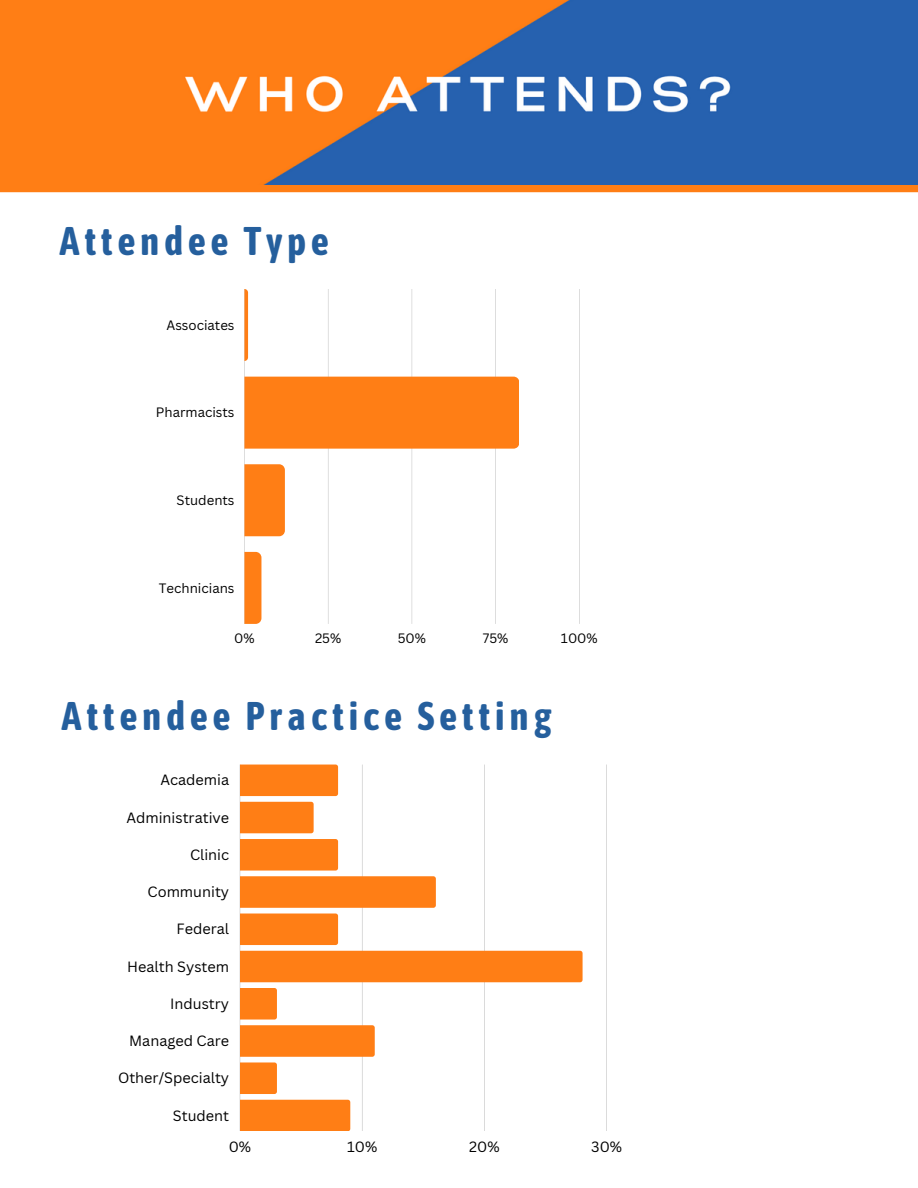
<style>
.page{position:relative;width:918px;height:1188px;background:#fff}
.page>*{position:absolute;margin:0;border:0;box-sizing:border-box;transform-origin:0 0}
.t1{font:700 39.9px "Asap Condensed";letter-spacing:.115em;color:#255f9d}
.t2{font:14.55px "Canva Sans";color:#000}
.t3{font:13.2px "Canva Sans";color:#000}
</style>
<div class="page">
<div style="left:0;top:178px;width:918px;height:14px;background:#ff7e15"></div>
<img style="left:0;top:0;width:918px;height:185px">
<svg style="left:244px;top:289px;width:336px;height:335px"></svg>
<svg style="left:244px;top:289px;width:4px;height:72px"></svg>
<svg style="left:514px;top:377px;width:5px;height:72px"></svg>
<div style="left:244px;top:464px;width:41px;height:72px;background:#ff7e15"></div>
<svg style="left:244px;top:552px;width:17px;height:72px"></svg>
<svg style="left:240px;top:765px;width:367px;height:366px"></svg>
<div style="left:240px;top:765px;width:98px;height:31px;background:#ff7e15"></div>
<svg style="left:311px;top:802px;width:3px;height:31px"></svg>
<svg style="left:240px;top:839px;width:196px;height:69px"></svg>
<div style="left:240px;top:914px;width:98px;height:31px;background:#ff7e15"></div>
<div style="left:240px;top:951px;width:343px;height:31px;background:#ff7e15"></div>
<svg style="left:240px;top:988px;width:135px;height:106px"></svg>
<div style="left:240px;top:1100px;width:110px;height:31px;background:#ff7e15"></div>
<p class="t1" style="left:60px;top:217px;width:271px">Attendee Type</p>
<p class="t3" style="left:166px;top:316px;width:70px">Associates</p>
<p class="t3" style="left:156px;top:403px;width:80px">Pharmacists</p>
<p class="t3" style="left:177px;top:491px;width:59px">Students</p>
<p class="t3" style="left:159px;top:578px;width:77px">Technicians</p>
<p class="t3" style="left:234px;top:629px;width:22px">0%</p>
<p class="t3" style="left:315px;top:629px;width:28px">25%</p>
<p class="t3" style="left:398px;top:629px;width:30px">50%</p>
<p class="t3" style="left:483px;top:629px;width:27px">75%</p>
<p class="t3" style="left:561px;top:629px;width:38px">100%</p>
<p class="t1" style="left:62px;top:693px;width:492px">Attendee Practice Setting</p>
<p class="t2" style="left:160px;top:770px;width:70px">Academia</p>
<p class="t2" style="left:126px;top:807px;width:104px">Administrative</p>
<p class="t2" style="left:190px;top:844px;width:41px">Clinic</p>
<p class="t2" style="left:148px;top:882px;width:83px">Community</p>
<p class="t2" style="left:177px;top:919px;width:54px">Federal</p>
<p class="t2" style="left:127px;top:956px;width:103px">Health System</p>
<p class="t2" style="left:170px;top:993px;width:60px">Industry</p>
<p class="t2" style="left:129px;top:1031px;width:102px">Managed Care</p>
<p class="t2" style="left:118px;top:1068px;width:113px">Other/Specialty</p>
<p class="t2" style="left:173px;top:1105px;width:58px">Student</p>
<p class="t2" style="left:229px;top:1137px;width:24px">0%</p>
<p class="t2" style="left:347px;top:1137px;width:32px">10%</p>
<p class="t2" style="left:469px;top:1137px;width:32px">20%</p>
<p class="t2" style="left:591px;top:1137px;width:32px">30%</p>
</div>
